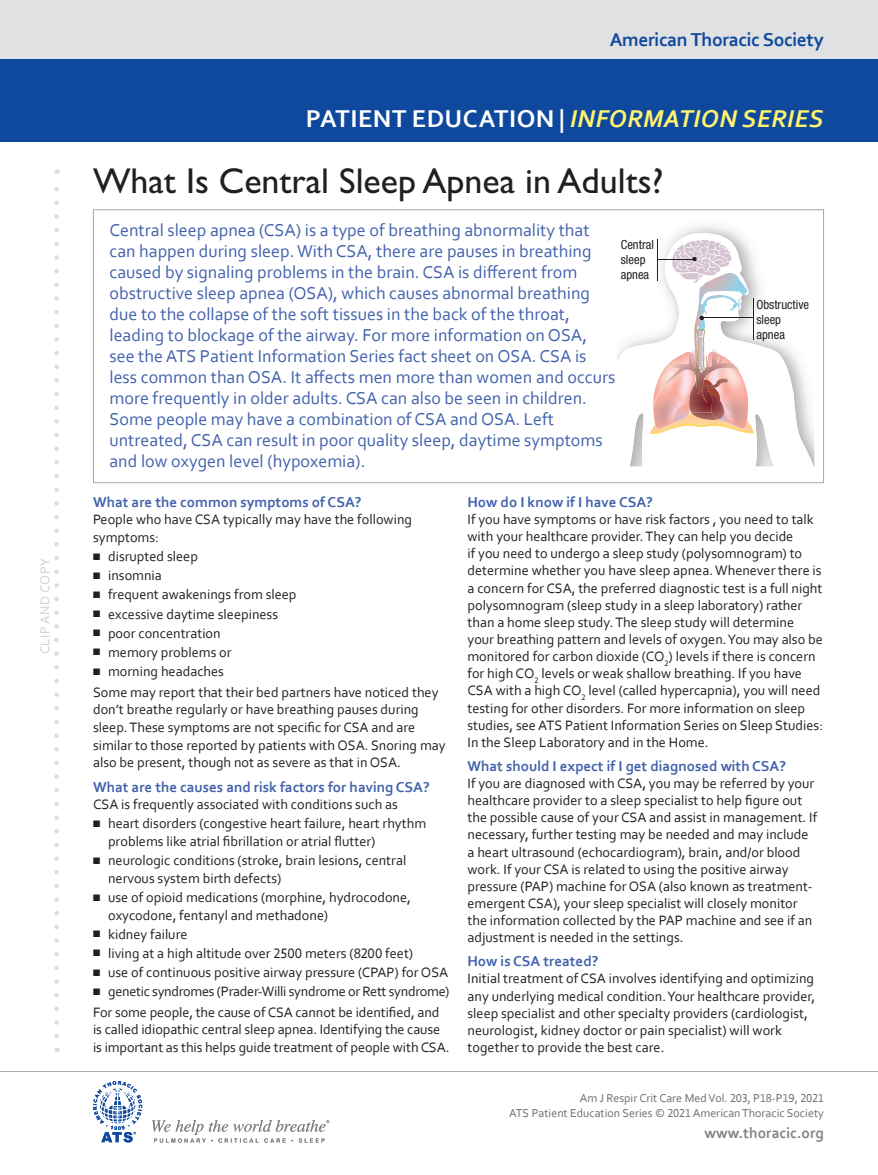
<style>
.page{position:relative;width:878px;height:1175px;background:#fff}
.page>*{position:absolute;margin:0;border:0;box-sizing:border-box;transform-origin:0 0}
.t1{font:36px "Gill Sans Std";color:#231f20}
.t2{font:700 25.5px "Corbel";letter-spacing:.02em;color:#fff}
.t3{font:700 19.5px "Corbel";letter-spacing:-.02em;color:#0f499d}
.t4{font:18px/21px "Corbel";color:#4262ac}
.t5{font:700 15.45px "Corbel";color:#808285}
.t6{font:700 15px "Corbel";color:#4262ac}
.t7{font:14.25px/17.1px "Corbel";color:#231f20}
.t8{font:14.25px/20.5px "Corbel";letter-spacing:-.02em;color:#231f20}
.t9{font:13.5px "Corbel";letter-spacing:.04em;color:#d1d2d4}
.t10{font:condensed 12.6px/15.1px "Helvetica Neue LT Std";color:#231f20}
.t11{font:12px/14.4px "Corbel";color:#6c6d70;text-align:right}
.s1{font-style:italic;color:#fff46d}
</style>
<div class="page">
<div style="left:0;top:0;width:878px;height:59px;background:#e0e1e3"></div>
<div style="left:0;top:59px;width:878px;height:83px;background:#0f499d"></div>
<svg style="left:54px;top:169px;width:5px;height:867px"></svg>
<svg style="left:152px;top:1120px;width:177px;height:22px"></svg>
<svg style="left:93px;top:1081px;width:49px;height:61px"></svg>
<hr style="left:0;top:1071px;width:878px;height:1px;background:#a8a9ad">
<svg style="left:617px;top:233px;width:197px;height:233px"></svg>
<hr style="left:753px;top:298px;width:1px;height:41px;background:#231f20">
<hr style="left:657px;top:239px;width:1px;height:42px;background:#231f20">
<svg style="left:642px;top:240px;width:111px;height:194px"></svg>
<p class="t9" style="left:37px;top:654px;width:98px;rotate:-90deg">CLIP AND COPY</p>
<h3 class="t3" style="left:609px;top:27px;width:216px">American Thoracic Society</h3>
<h2 class="t2" style="left:306px;top:103px;width:519px">PATIENT EDUCATION | <span class="s1">INFORMATION SERIES</span></h2>
<h1 class="t1" style="left:93px;top:160px;width:572px">What Is Central Sleep Apnea in Adults?</h1>
<p class="t4" style="left:109px;top:219px;width:507px">Central sleep apnea (CSA) is a type of breathing abnormality that can happen during sleep. With CSA, there are pauses in breathing caused by signaling problems in the brain. CSA is different from obstructive sleep apnea (OSA), which causes abnormal breathing due to the collapse of the soft tissues in the back of the throat, leading to blockage of the airway. For more information on OSA, see the ATS Patient Information Series fact sheet on OSA. CSA is less common than OSA. It affects men more than women and occurs more frequently in older adults. CSA can also be seen in children.<br>Some people may have a combination of CSA and OSA. Left untreated, CSA can result in poor quality sleep, daytime symptoms and low oxygen level (hypoxemia).</p>
<p class="t10" style="left:620px;top:237px;width:35px">Central sleep apnea</p>
<p class="t10" style="left:756px;top:297px;width:54px">Obstructive sleep apnea</p>
<p class="t6" style="left:93px;top:492px;width:270px">What are the common symptoms of CSA?</p>
<p class="t7" style="left:93px;top:510px;width:320px;line-height:17.7px">People who have CSA typically may have the following symptoms:</p>
<p class="t7" style="left:93px;top:547px;width:106px">■ disrupted sleep</p>
<p class="t7" style="left:93px;top:567px;width:70px">■ insomnia</p>
<p class="t7" style="left:93px;top:586px;width:205px">■ frequent awakenings from sleep</p>
<p class="t7" style="left:93px;top:605px;width:186px">■ excessive daytime sleepiness</p>
<p class="t7" style="left:93px;top:624px;width:129px">■ poor concentration</p>
<p class="t7" style="left:93px;top:643px;width:140px">■ memory problems or</p>
<p class="t7" style="left:93px;top:660px;width:347px;line-height:20.5px">■ morning headaches<br>Some may report that their bed partners have noticed they</p>
<p class="t7" style="left:93px;top:700px;width:354px;line-height:17.7px">don’t breathe regularly or have breathing pauses during sleep. These symptoms are not specific for CSA and are similar to those reported by patients with OSA. Snoring may also be present, though not as severe as that in OSA.</p>
<p class="t6" style="left:93px;top:777px;width:338px">What are the causes and risk factors for having CSA?</p>
<p class="t7" style="left:93px;top:795px;width:306px">CSA is frequently associated with conditions such as</p>
<p class="t7" style="left:108px;top:814px;width:319px;line-height:17.7px;text-indent:-15px">■ heart disorders (congestive heart failure, heart rhythm problems like atrial fibrillation or atrial flutter)</p>
<p class="t7" style="left:108px;top:851px;width:300px;line-height:17.7px;text-indent:-15px">■ neurologic conditions (stroke, brain lesions, central nervous system birth defects)</p>
<p class="t7" style="left:108px;top:888px;width:304px;line-height:17.7px;text-indent:-15px">■ use of opioid medications (morphine, hydrocodone, oxycodone, fentanyl and methadone)</p>
<p class="t7" style="left:93px;top:925px;width:96px">■ kidney failure</p>
<p class="t7" style="left:93px;top:944px;width:322px">■ living at a high altitude over 2500 meters (8200 feet)</p>
<p class="t7" style="left:93px;top:963px;width:357px">■ use of continuous positive airway pressure (CPAP) for OSA</p>
<p class="t8" style="left:93px;top:980px;width:358px">■ genetic syndromes (Prader-Willi syndrome or Rett syndrome)<br>For some people, the cause of CSA cannot be identified, and</p>
<p class="t7" style="left:93px;top:1020px;width:358px;line-height:17.7px">is called idiopathic central sleep apnea. Identifying the cause is important as this helps guide treatment of people with CSA.</p>
<p class="t6" style="left:467px;top:492px;width:187px">How do I know if I have CSA?</p>
<p class="t7" style="left:467px;top:510px;width:357px">If you have symptoms or have risk factors , you need to talk with your healthcare provider. They can help you decide<br>if you need to undergo a sleep study (polysomnogram) to determine whether you have sleep apnea. Whenever there is a concern for CSA, the preferred diagnostic test is a full night polysomnogram (sleep study in a sleep laboratory) rather than a home sleep study. The sleep study will determine your breathing pattern and levels of oxygen. You may also be monitored for carbon dioxide (CO<sub>2</sub>) levels if there is concern for high CO<sub>2</sub> levels or weak shallow breathing. If you have CSA with a high CO<sub>2</sub> level (called hypercapnia), you will need testing for other disorders. For more information on sleep studies, see ATS Patient Information Series on Sleep Studies:<br>In the Sleep Laboratory and in the Home.</p>
<p class="t6" style="left:467px;top:756px;width:320px">What should I expect if I get diagnosed with CSA?</p>
<p class="t7" style="left:467px;top:774px;width:351px">If you are diagnosed with CSA, you may be referred by your healthcare provider to a sleep specialist to help figure out the possible cause of your CSA and assist in management. If necessary, further testing may be needed and may include a heart ultrasound (echocardiogram), brain, and/or blood work. If your CSA is related to using the positive airway pressure (PAP) machine for OSA (also known as treatment&shy;emergent CSA), your sleep specialist will closely monitor the information collected by the PAP machine and see if an adjustment is needed in the settings.</p>
<p class="t6" style="left:467px;top:952px;width:132px">How is CSA treated?</p>
<p class="t7" style="left:467px;top:970px;width:349px">Initial treatment of CSA involves identifying and optimizing any underlying medical condition. Your healthcare provider, sleep specialist and other specialty providers (cardiologist, neurologist, kidney doctor or pain specialist) will work together to provide the best care.</p>
<p class="t11" style="left:509px;top:1091px;width:316px">Am J Respir Crit Care Med Vol. 203, P18-P19, 2021<br>ATS Patient Education Series © 2021 American Thoracic Society</p>
<p class="t5" style="left:704px;top:1123px;width:121px">www.thoracic.org</p>
</div>
